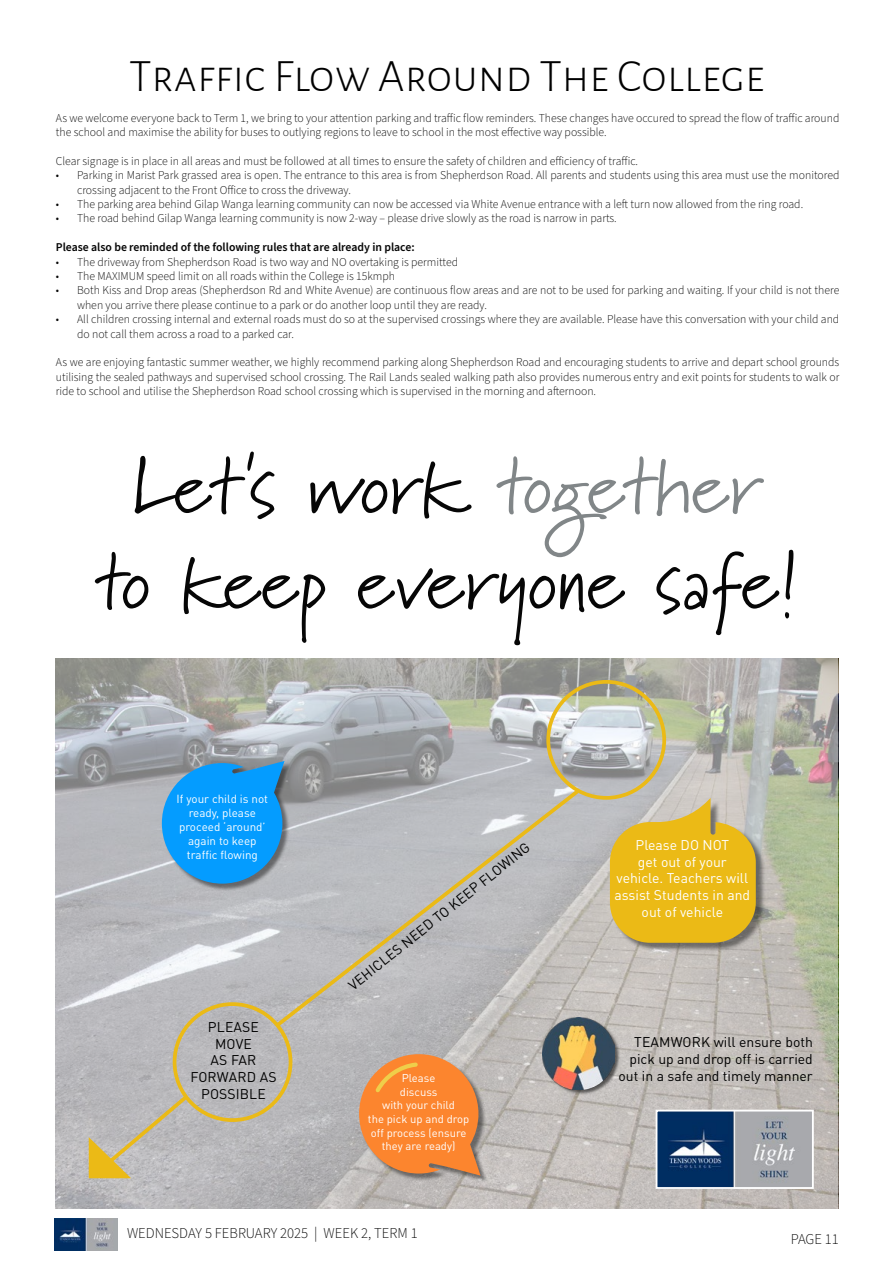
<style>
.page{position:relative;width:893px;height:1263px;background:#fff}
.page>*{position:absolute;margin:0;border:0;box-sizing:border-box;transform-origin:0 0}
.t1{font:79.65px/95.6px "Marydale";color:#060606;text-align:center}
.t2{font:300 46.5px "Alegreya Sans SC";color:#000}
.t3{font:300 15px "Source Sans Pro";color:#060606}
.t4{font:13.95px/16.8px "DIN Pro";color:#000;text-align:right}
.t5{font:13.95px/16.8px "DIN Pro";color:#fff;text-align:center}
.t6{font:300 12px/14.4px "Source Sans Pro";color:#060606}
.t7{font:600 12px "Source Sans Pro";color:#060606}
.t8{font:11.7px/14px "DIN Pro";color:#fff;text-align:center}
.t9{font:11.25px/13.5px "DIN Pro";color:#fff;text-align:center}
.s1{color:#818688}
</style>
<div class="page">
<img style="left:54px;top:1218px;width:64px;height:32px">
<svg style="left:55px;top:658px;width:783px;height:551px;background:#b7b7b4"></svg>
<div style="left:163px;top:762px;width:129px;height:130px;background:#000;opacity:.45"></div>
<svg style="left:162px;top:761px;width:123px;height:123px;background:#1f9bed"></svg>
<div style="left:611px;top:800px;width:154px;height:152px;background:#000;opacity:.45"></div>
<svg style="left:610px;top:798px;width:146px;height:145px;background:#e0b939"></svg>
<div style="left:546px;top:680px;width:120px;height:120px;border:4px solid #ebba16;border-radius:50%"></div>
<div style="left:173px;top:1002px;width:119px;height:120px;border:4px solid #ebba16;border-radius:50%"></div>
<svg style="left:272px;top:786px;width:311px;height:245px;background:#b9baba"></svg>
<svg style="left:89px;top:1092px;width:102px;height:86px;background:#c1baa4"></svg>
<div style="left:543px;top:1018px;width:78px;height:77px;background:#000;opacity:.55"></div>
<img style="left:542px;top:1017px;width:73px;height:72px">
<div style="left:360px;top:1055px;width:128px;height:128px;background:#000;opacity:.45"></div>
<svg style="left:359px;top:1054px;width:122px;height:121px;background:#ea8d48"></svg>
<img style="left:659px;top:1113px;width:152px;height:73px">
<div style="left:656px;top:1110px;width:158px;height:79px;border:2px solid #fff"></div>
<h2 class="t2" style="left:129px;top:46px;width:637px">Traffic Flow Around The College</h2>
<p class="t6" style="left:56px;top:111px;width:785px">As we welcome everyone back to Term 1, we bring to your attention parking and traffic flow reminders. These changes have occured to spread the flow of traffic around the school and maximise the ability for buses to outlying regions to leave to school in the most effective way possible.</p>
<p class="t6" style="left:56px;top:154px;width:584px">Clear signage is in place in all areas and must be followed at all times to ensure the safety of children and efficiency of traffic.</p>
<p class="t6" style="left:77px;top:168px;width:764px;text-indent:-21px">• Parking in Marist Park grassed area is open. The entrance to this area is from Shepherdson Road. All parents and students using this area must use the monitored crossing adjacent to the Front Office to cross the driveway.</p>
<p class="t6" style="left:56px;top:197px;width:749px">• The parking area behind Gilap Wanga learning community can now be accessed via White Avenue entrance with a left turn now allowed from the ring road.</p>
<p class="t6" style="left:56px;top:212px;width:562px">• The road behind Gilap Wanga learning community is now 2-way – please drive slowly as the road is narrow in parts.</p>
<p class="t7" style="left:56px;top:239px;width:360px">Please also be reminded of the following rules that are already in place:</p>
<p class="t6" style="left:56px;top:255px;width:404px">• The driveway from Shepherdson Road is two way and NO overtaking is permitted</p>
<p class="t6" style="left:56px;top:269px;width:341px">• The MAXIMUM speed limit on all roads within the College is 15kmph</p>
<p class="t6" style="left:77px;top:284px;width:764px;text-indent:-21px">• Both Kiss and Drop areas (Shepherdson Rd and White Avenue) are continuous flow areas and are not to be used for parking and waiting. If your child is not there when you arrive there please continue to a park or do another loop until they are ready.</p>
<p class="t6" style="left:77px;top:312px;width:764px;text-indent:-21px">• All children crossing internal and external roads must do so at the supervised crossings where they are available. Please have this conversation with your child and do not call them across a road to a parked car.</p>
<p class="t6" style="left:56px;top:356px;width:785px;text-align:justify">As we are enjoying fantastic summer weather, we highly recommend parking along Shepherdson Road and encouraging students to arrive and depart school grounds utilising the sealed pathways and supervised school crossing. The Rail Lands sealed walking path also provides numerous entry and exit points for students to walk or ride to school and utilise the Shepherdson Road school crossing which is supervised in the morning and afternoon.</p>
<h1 class="t1" style="left:96px;top:437px;width:704px">Let's work <span class="s1">together<br></span>to keep everyone safe!</h1>
<p class="t8" style="left:177px;top:791px;width:93px">If your child is not ready, please proceed ‘around’ again to keep traffic flowing</p>
<p class="t4" style="left:190px;top:1018px;width:88px;text-align:center">PLEASE<br>MOVE<br>AS FAR<br>FORWARD AS<br>POSSIBLE</p>
<p class="t4" style="left:344px;top:979px;width:229px;rotate:-38deg">VEHICLES NEED TO KEEP FLOWING</p>
<p class="t9" style="left:368px;top:1071px;width:103px">Please<br>discuss<br>with your child<br>the pick up and drop off process (ensure they are ready)</p>
<p class="t3" style="left:127px;top:1222px;width:292px">WEDNESDAY 5 FEBRUARY 2025 | WEEK 2, TERM 1</p>
<p class="t5" style="left:615px;top:836px;width:137px">Please DO NOT<br>get out of your vehicle. Teachers will assist Students in and out of vehicle</p>
<p class="t4" style="left:618px;top:1033px;width:196px">TEAMWORK will ensure both pick up and drop off is carried out in a safe and timely manner</p>
<p class="t3" style="left:791px;top:1229px;width:50px">PAGE 11</p>
</div>
